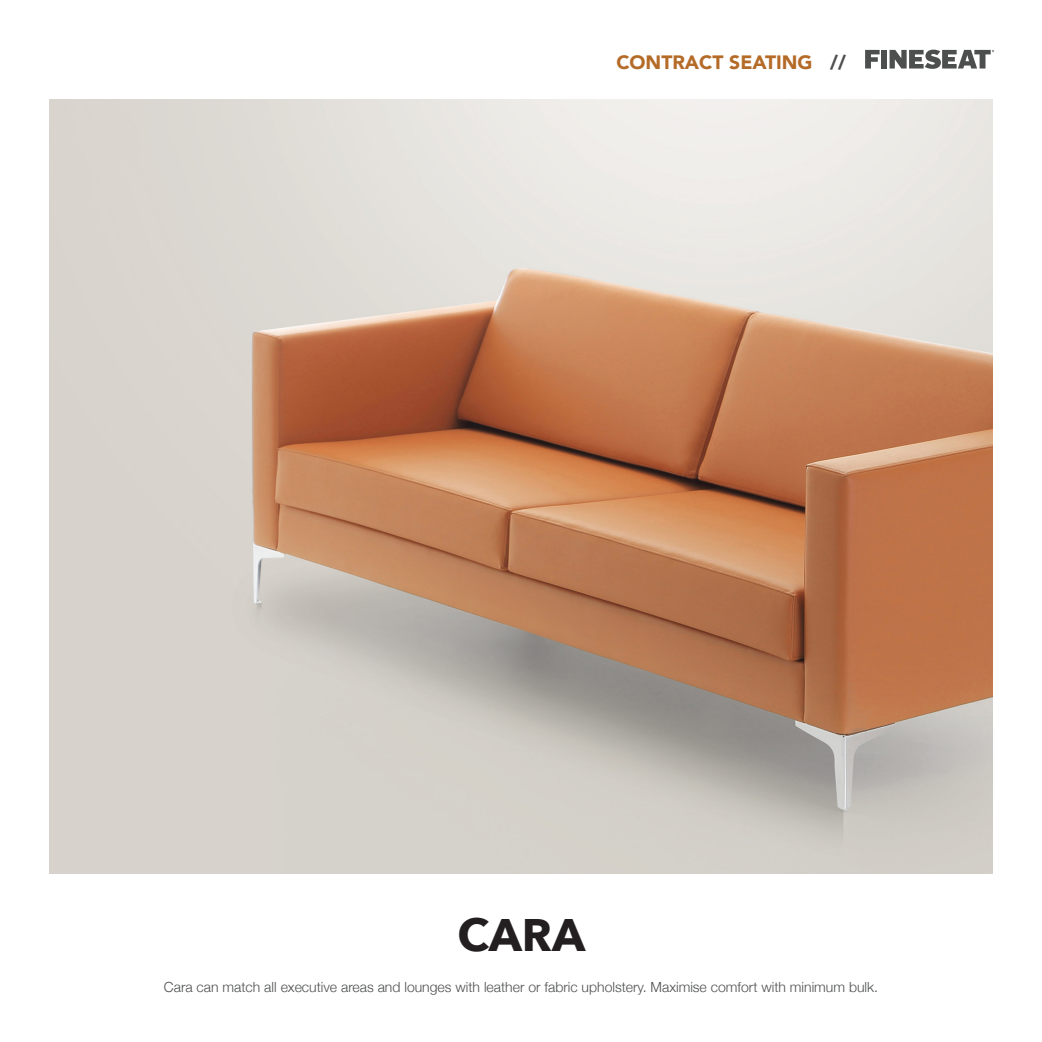
<style>
.page{position:relative;width:1042px;height:1042px;background:#fff}
.page>*{position:absolute;margin:0;border:0;box-sizing:border-box;transform-origin:0 0}
.t1{font:700 45.5px "Avenir Next";color:#231f20}
.Category{font:900 19.25px "Avenir";color:#b56b28}
.Category-2{font:900 19.25px "Avenir";color:#4d4f4e}
.Body_Text{font:300 14px "Helvetica Neue";color:#4d4f4e}
</style>
<div class="page">
<img style="left:50px;top:99px;width:942px;height:774px">
<svg style="left:865px;top:50px;width:14px;height:19px"></svg>
<div style="left:881px;top:50px;width:6px;height:19px;background:#4d4f4e"></div>
<svg style="left:889px;top:50px;width:105px;height:19px"></svg>
<p class="Category" style="left:616px;top:46px;width:198px">CONTRACT SEATING</p>
<p class="Category-2" style="left:830px;top:46px;width:17px">//</p>
<p class="t1" style="left:457px;top:896px;width:129px">CARA</p>
<p class="Body_Text" style="left:164px;top:976px;width:715px">Cara can match all executive areas and lounges with leather or fabric upholstery. Maximise comfort with minimum bulk.</p>
</div>
